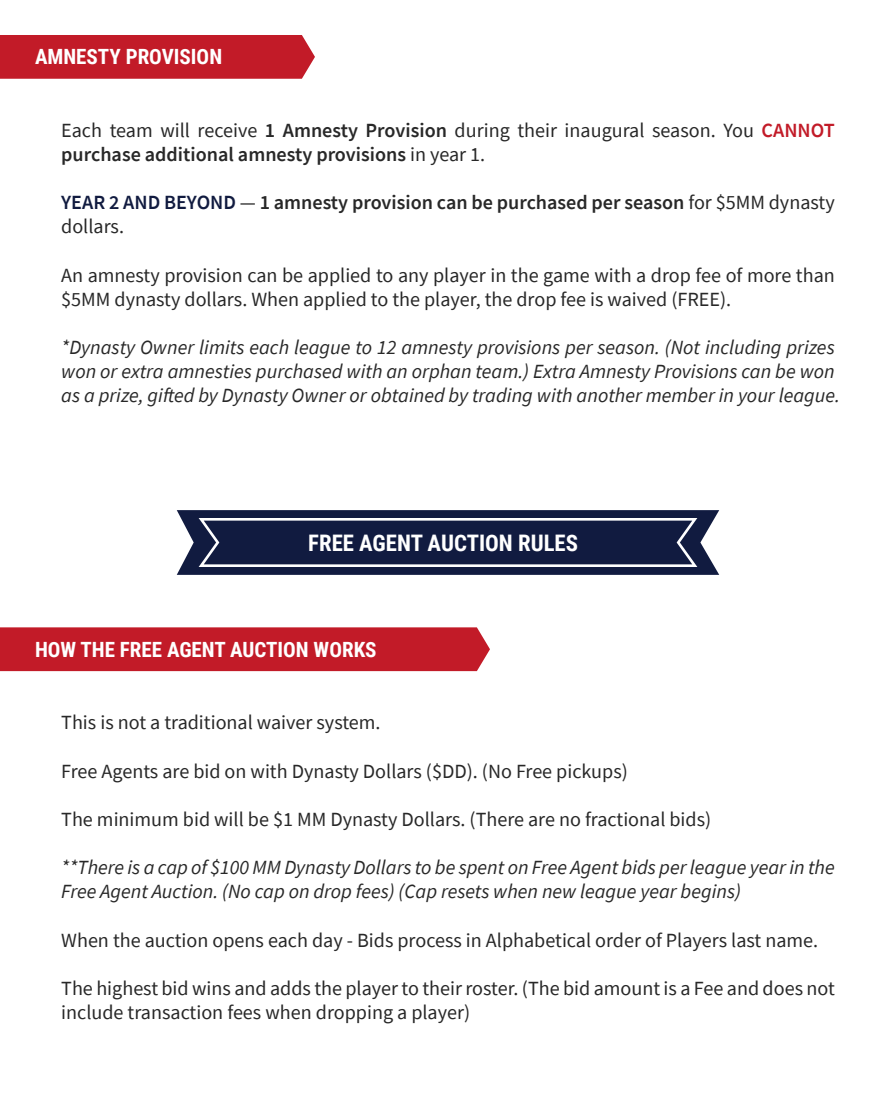
<style>
.page{position:relative;width:896px;height:1120px;background:#fff}
.page>*{position:absolute;margin:0;border:0;box-sizing:border-box;transform-origin:0 0}
.t1{font:700 22.75px "Roboto Condensed";color:#fff}
.t2{font:700 21px "Roboto Condensed";color:#fff}
.t3{font:20.12px/24.2px "Source Sans Pro";color:#282828}
.t4{font:italic 20.12px/24.2px "Source Sans Pro";color:#282828}
.t5{font:600 20.12px/24.2px "Source Sans Pro";color:#282828}
.s1{font-weight:600}
.s2{font-weight:600;color:#c21b28}
.s3{color:#111b40}
.s4{font-weight:400}
</style>
<div class="page">
<div style="left:0;top:627px;width:490px;height:44px;background:#c21b28"></div>
<svg style="left:177px;top:510px;width:542px;height:65px;background:#2c3556"></svg>
<div style="left:0;top:35px;width:315px;height:44px;background:#c21b28"></div>
<p class="t2" style="left:35px;top:42px;width:189px">AMNESTY PROVISION</p>
<p class="t3" style="left:61px;top:118px;width:775px">Each team will receive <span class="s1">1 Amnesty Provision</span> during their inaugural season. You <span class="s2">CANNOT </span><span class="s1">purchase additional amnesty provisions</span> in year 1.</p>
<p class="t5" style="left:61px;top:190px;width:775px"><span class="s3">YEAR 2 AND BEYOND</span> <span class="s4">—</span> 1 amnesty provision can be purchased per season <span class="s4">for $5MM dynasty dollars.</span></p>
<p class="t3" style="left:61px;top:263px;width:775px">An amnesty provision can be applied to any player in the game with a drop fee of more than $5MM dynasty dollars. When applied to the player, the drop fee is waived (FREE).</p>
<p class="t4" style="left:61px;top:335px;width:780px">*Dynasty Owner limits each league to 12 amnesty provisions per season. (Not including prizes won or extra amnesties purchased with an orphan team.) Extra Amnesty Provisions can be won as a prize, gifted by Dynasty Owner or obtained by trading with another member in your league.</p>
<p class="t1" style="left:308px;top:527px;width:271px">FREE AGENT AUCTION RULES</p>
<p class="t2" style="left:35px;top:635px;width:343px">HOW THE FREE AGENT AUCTION WORKS</p>
<p class="t3" style="left:61px;top:710px;width:321px">This is not a traditional waiver system.</p>
<p class="t3" style="left:61px;top:759px;width:568px">Free Agents are bid on with Dynasty Dollars ($DD). (No Free pickups)</p>
<p class="t3" style="left:61px;top:807px;width:652px">The minimum bid will be $1 MM Dynasty Dollars. (There are no fractional bids)</p>
<p class="t4" style="left:61px;top:855px;width:775px">**There is a cap of $100 MM Dynasty Dollars to be spent on Free Agent bids per league year in the<br>Free Agent Auction. (No cap on drop fees) (Cap resets when new league year begins)</p>
<p class="t3" style="left:61px;top:928px;width:758px">When the auction opens each day - Bids process in Alphabetical order of Players last name.</p>
<p class="t3" style="left:61px;top:976px;width:775px">The highest bid wins and adds the player to their roster. (The bid amount is a Fee and does not include transaction fees when dropping a player)</p>
</div>
